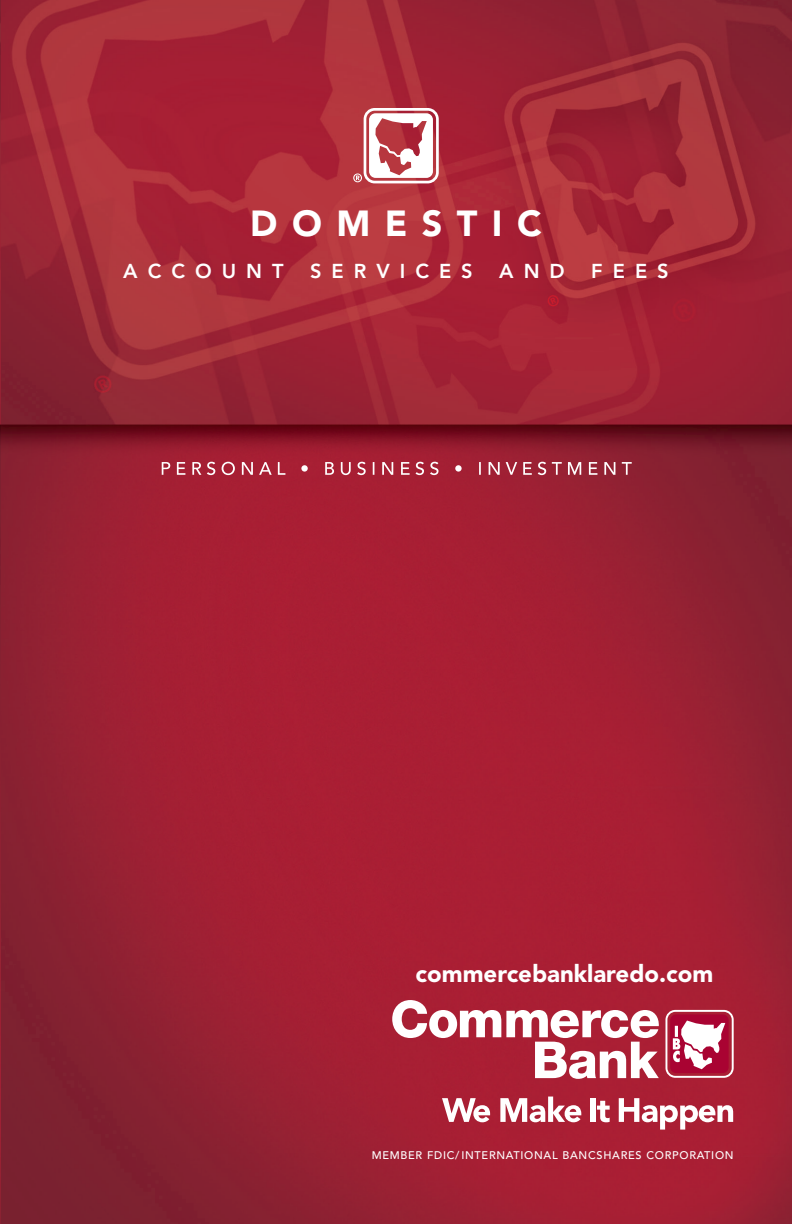
<style>
.page{position:relative;width:792px;height:1224px;background:#fff}
.page>*{position:absolute;margin:0;border:0;box-sizing:border-box;transform-origin:0 0}
.t1{font:900 36px "Avenir LT Std";letter-spacing:.4em;color:#fff}
.t2{font:900 24px "Avenir LT Std";color:#fff}
.t3{font:800 20px "Avenir LT Std";letter-spacing:.5em;color:#fff}
.t4{font:500 11px "Avenir LT Std";letter-spacing:.065em;color:#fff}
</style>
<div class="page">
<img style="left:0;top:0;width:1px;height:1224px">
<img style="left:1px;top:0;width:791px;height:1224px">
<svg style="left:162px;top:462px;width:470px;height:13px;background:#b65161"></svg>
<div style="left:364px;top:108px;width:75px;height:75px;border:3px solid #fff;border-radius:10px"></div>
<svg style="left:369px;top:113px;width:64px;height:65px"></svg>
<svg style="left:353px;top:173px;width:9px;height:9px"></svg>
<svg style="left:442px;top:1098px;width:48px;height:24px"></svg>
<svg style="left:500px;top:1097px;width:81px;height:25px"></svg>
<div style="left:590px;top:1098px;width:5px;height:24px;background:#fff"></div>
<svg style="left:597px;top:1101px;width:13px;height:21px"></svg>
<svg style="left:619px;top:1098px;width:114px;height:32px"></svg>
<svg style="left:392px;top:1000px;width:267px;height:79px"></svg>
<svg style="left:665px;top:1010px;width:69px;height:68px"></svg>
<p class="t1" style="left:250px;top:201px;width:293px">DOMESTIC</p>
<p class="t3" style="left:123px;top:259px;width:162px">ACCOUNT</p>
<p class="t3" style="left:310px;top:259px;width:164px">SERVICES</p>
<p class="t3" style="left:499px;top:259px;width:67px">AND</p>
<p class="t3" style="left:591px;top:259px;width:79px">FEES</p>
<p class="t2" style="left:416px;top:959px;width:299px">commercebanklaredo.com</p>
<p class="t4" style="left:372px;top:1149px;width:363px">MEMBER FDIC/INTERNATIONAL BANCSHARES CORPORATION</p>
</div>
